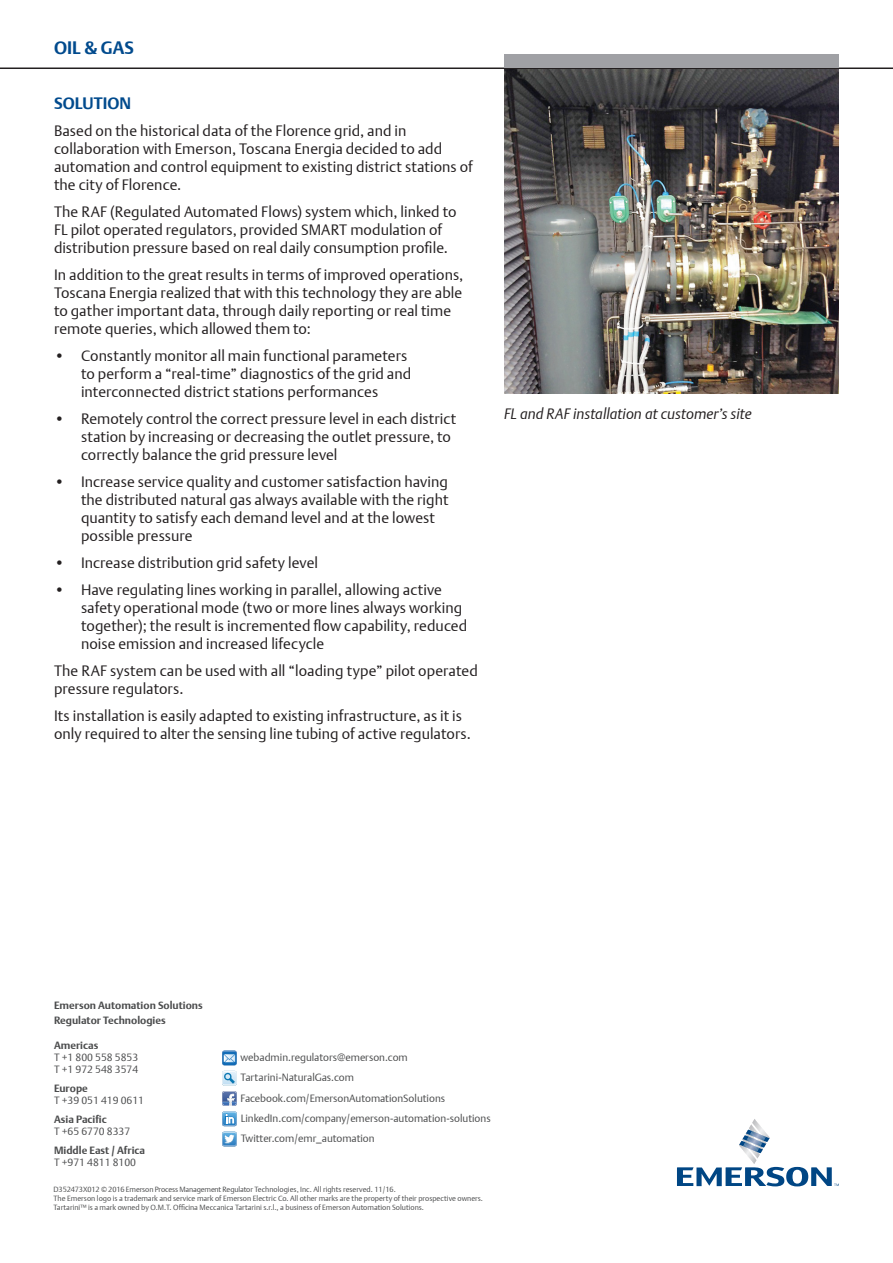
<style>
.page{position:relative;width:893px;height:1263px;background:#fff}
.page>*{position:absolute;margin:0;border:0;box-sizing:border-box;transform-origin:0 0}
.t1{font:700 18px "DTL Argo T";letter-spacing:.005em;color:#004a8d}
.t2{font:700 16.5px "DTL Argo T";letter-spacing:.005em;color:#004a8d}
.t3{font:15px/18px "DTL Argo T Light";letter-spacing:.005em;color:#231f20}
.t4{font:italic 15px "DTL Argo T Light";color:#231f20}
.t5{font:10.5px/12px "DTL Argo T Light";color:#4b4c4d}
.t6{font:700 10.5px/15px "DTL Argo T";color:#4b4c4d}
.t7{font:7.5px/9px "DTL Argo T Light";color:#4b4c4d}
</style>
<div class="page">
<hr style="left:0;top:68px;width:893px;height:1px;background:#231f20">
<svg style="left:677px;top:1119px;width:162px;height:67px"></svg>
<svg style="left:222px;top:1050px;width:15px;height:15px"></svg>
<div style="left:504px;top:54px;width:335px;height:14px;background:#a0a1a5"></div>
<img style="left:504px;top:69px;width:335px;height:324px">
<svg style="left:222px;top:1071px;width:15px;height:75px"></svg>
<p class="t1" style="left:54px;top:37px;width:82px">OIL &amp; GAS</p>
<p class="t2" style="left:54px;top:93px;width:79px">SOLUTION</p>
<p class="t3" style="left:54px;top:121px;width:420px">Based on the historical data of the Florence grid, and in collaboration with Emerson, Toscana Energia decided to add automation and control equipment to existing district stations of the city of Florence.</p>
<p class="t3" style="left:54px;top:202px;width:404px">The RAF (Regulated Automated Flows) system which, linked to<br>FL pilot operated regulators, provided SMART modulation of distribution pressure based on real daily consumption profile.</p>
<p class="t3" style="left:54px;top:265px;width:411px">In addition to the great results in terms of improved operations, Toscana Energia realized that with this technology they are able to gather important data, through daily reporting or real time remote queries, which allowed them to:</p>
<p class="t3" style="left:81px;top:346px;width:332px;text-indent:-27px">• Constantly monitor all main functional parameters to perform a “real-time” diagnostics of the grid and interconnected district stations performances</p>
<p class="t3" style="left:81px;top:409px;width:377px;text-indent:-27px">• Remotely control the correct pressure level in each district station by increasing or decreasing the outlet pressure, to correctly balance the grid pressure level</p>
<p class="t3" style="left:81px;top:472px;width:369px;text-indent:-27px">• Increase service quality and customer satisfaction having the distributed natural gas always available with the right quantity to satisfy each demand level and at the lowest possible pressure</p>
<p class="t3" style="left:54px;top:553px;width:266px">• Increase distribution grid safety level</p>
<p class="t3" style="left:81px;top:580px;width:388px;text-indent:-27px">• Have regulating lines working in parallel, allowing active safety operational mode (two or more lines always working together); the result is incremented flow capability, reduced noise emission and increased lifecycle</p>
<p class="t3" style="left:54px;top:661px;width:425px">The RAF system can be used with all “loading type” pilot operated pressure regulators.</p>
<p class="t3" style="left:54px;top:706px;width:418px">Its installation is easily adapted to existing infrastructure, as it is only required to alter the sensing line tubing of active regulators.</p>
<p class="t4" style="left:504px;top:404px;width:249px">FL and RAF installation at customer’s site</p>
<p class="t6" style="left:54px;top:997px;width:150px">Emerson Automation Solutions<br>Regulator Technologies</p>
<p class="t6" style="left:54px;top:1038px;width:46px">Americas</p>
<p class="t5" style="left:54px;top:1051px;width:86px">T +1 800 558 5853<br>T +1 972 548 3574</p>
<p class="t6" style="left:54px;top:1081px;width:35px">Europe</p>
<p class="t5" style="left:54px;top:1094px;width:92px">T +39 051 419 0611</p>
<p class="t6" style="left:54px;top:1111px;width:54px">Asia Pacific</p>
<p class="t5" style="left:54px;top:1125px;width:78px">T +65 6770 8337</p>
<p class="t6" style="left:54px;top:1142px;width:93px">Middle East / Africa</p>
<p class="t5" style="left:54px;top:1156px;width:84px">T +971 4811 8100</p>
<p class="t5" style="left:241px;top:1051px;width:169px">webadmin.regulators@emerson.com</p>
<p class="t5" style="left:241px;top:1092px;width:206px">Facebook.com/EmersonAutomationSolutions</p>
<p class="t5" style="left:241px;top:1132px;width:136px">Twitter.com/emr_automation</p>
<p class="t5" style="left:241px;top:1071px;width:115px">Tartarini-NaturalGas.com</p>
<p class="t5" style="left:241px;top:1112px;width:252px">LinkedIn.com/company/emerson-automation-solutions</p>
<p class="t7" style="left:54px;top:1185px;width:431px">D352473X012 © 2016 Emerson Process Management Regulator Technologies, Inc. All rights reserved. 11/16.<br>The Emerson logo is a trademark and service mark of Emerson Electric Co. All other marks are the property of their prospective owners.<br>Tartarini™ is a mark owned by O.M.T. Officina Meccanica Tartarini s.r.l., a business of Emerson Automation Solutions.</p>
</div>
